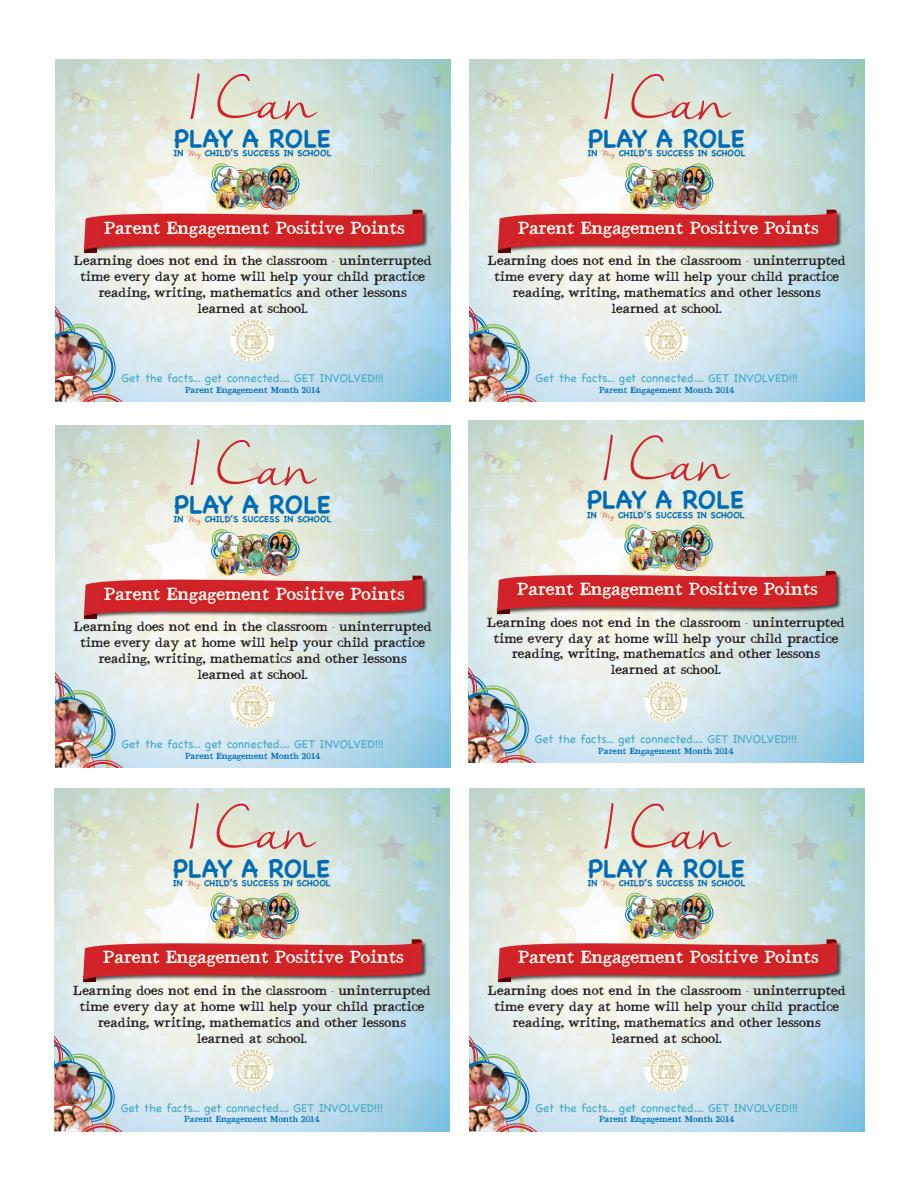
<style>
.page{position:relative;width:918px;height:1188px;background:#fff}
.page>*{position:absolute;margin:0;border:0;box-sizing:border-box;transform-origin:0 0}
.t1{font:52.65px "Nella Sue Demo";color:#d1232a}
.t2{font:700 24.9px "Chalkboard";color:#006bb6}
.t3{font:17.55px "Bodoni Hand";color:#fff}
.t4{font:13.2px/15.8px "Bodoni Hand";color:#231f20;text-align:center}
.t5{font:11.7px "Chalkboard";color:#45a9c5}
.t6{font:700 8.85px "Chalkboard";color:#006bb6}
.t7{font:8.85px "Bodoni Hand";color:#006bb6}
.s1{font-family:"Nella Sue Demo";font-weight:400;font-size:7.05px;color:#c63e3a}
</style>
<div class="page">
<div style="left:496px;top:572px;width:345px;height:45px;background:#231f20;opacity:.75"></div>
<img style="left:497px;top:524px;width:339px;height:91px">
<div style="left:512px;top:576px;width:314px;height:32px;background:#d12226"></div>
<img style="left:642px;top:678px;width:48px;height:46px">
<img style="left:468px;top:658px;width:80px;height:105px">
<div style="left:497px;top:211px;width:345px;height:44px;background:#231f20;opacity:.75"></div>
<img style="left:498px;top:163px;width:339px;height:91px">
<div style="left:512px;top:214px;width:315px;height:33px;background:#d12226"></div>
<img style="left:643px;top:317px;width:48px;height:46px">
<img style="left:469px;top:297px;width:80px;height:105px">
<div style="left:83px;top:211px;width:345px;height:44px;background:#231f20;opacity:.75"></div>
<img style="left:84px;top:163px;width:339px;height:91px">
<div style="left:98px;top:214px;width:315px;height:33px;background:#d12226"></div>
<img style="left:229px;top:317px;width:48px;height:46px">
<img style="left:55px;top:297px;width:80px;height:105px">
<div style="left:83px;top:577px;width:345px;height:44px;background:#231f20;opacity:.75"></div>
<img style="left:84px;top:529px;width:339px;height:91px">
<div style="left:98px;top:580px;width:315px;height:33px;background:#d12226"></div>
<img style="left:229px;top:683px;width:48px;height:46px">
<img style="left:55px;top:663px;width:80px;height:105px">
<div style="left:82px;top:941px;width:345px;height:44px;background:#231f20;opacity:.75"></div>
<img style="left:83px;top:892px;width:339px;height:91px">
<div style="left:98px;top:944px;width:314px;height:32px;background:#d12226"></div>
<img style="left:228px;top:1046px;width:48px;height:46px">
<img style="left:54px;top:1026px;width:80px;height:105px">
<div style="left:497px;top:941px;width:345px;height:44px;background:#231f20;opacity:.75"></div>
<img style="left:498px;top:892px;width:339px;height:91px">
<div style="left:512px;top:944px;width:315px;height:32px;background:#d12226"></div>
<img style="left:643px;top:1046px;width:48px;height:46px">
<img style="left:469px;top:1026px;width:80px;height:105px">
<h1 class="t1" style="left:190px;top:70px;width:127px">I Can</h1>
<h1 class="t1" style="left:604px;top:70px;width:127px">I Can</h1>
<h2 class="t2" style="left:174px;top:124px;width:158px">PLAY A ROLE</h2>
<p class="t6" style="left:174px;top:148px;width:159px">IN <span class="s1">My</span> CHILD’S SUCCESS IN SCHOOL</p>
<h2 class="t2" style="left:588px;top:124px;width:158px">PLAY A ROLE</h2>
<p class="t6" style="left:588px;top:148px;width:159px">IN <span class="s1">My</span> CHILD’S SUCCESS IN SCHOOL</p>
<h3 class="t3" style="left:104px;top:220px;width:302px">Parent Engagement Positive Points</h3>
<h3 class="t3" style="left:518px;top:220px;width:302px">Parent Engagement Positive Points</h3>
<p class="t4" style="left:74px;top:255px;width:359px">Learning does not end in the classroom - uninterrupted time every day at home will help your child practice reading, writing, mathematics and other lessons learned at school.</p>
<p class="t4" style="left:488px;top:255px;width:359px">Learning does not end in the classroom - uninterrupted time every day at home will help your child practice reading, writing, mathematics and other lessons learned at school.</p>
<p class="t5" style="left:122px;top:371px;width:264px">Get the facts... get connected.... GET INVOLVED!!!</p>
<p class="t7" style="left:185px;top:386px;width:137px">Parent Engagement Month 2014</p>
<p class="t5" style="left:536px;top:371px;width:264px">Get the facts... get connected.... GET INVOLVED!!!</p>
<p class="t7" style="left:599px;top:386px;width:137px">Parent Engagement Month 2014</p>
<h1 class="t1" style="left:190px;top:436px;width:127px">I Can</h1>
<h1 class="t1" style="left:604px;top:431px;width:127px">I Can</h1>
<h2 class="t2" style="left:174px;top:490px;width:158px">PLAY A ROLE</h2>
<p class="t6" style="left:174px;top:514px;width:159px">IN <span class="s1">My</span> CHILD’S SUCCESS IN SCHOOL</p>
<h2 class="t2" style="left:587px;top:485px;width:158px">PLAY A ROLE</h2>
<p class="t6" style="left:587px;top:509px;width:159px">IN <span class="s1">My</span> CHILD’S SUCCESS IN SCHOOL</p>
<h3 class="t3" style="left:104px;top:586px;width:302px">Parent Engagement Positive Points</h3>
<h3 class="t3" style="left:517px;top:581px;width:302px">Parent Engagement Positive Points</h3>
<p class="t4" style="left:74px;top:621px;width:359px">Learning does not end in the classroom - uninterrupted time every day at home will help your child practice reading, writing, mathematics and other lessons learned at school.</p>
<p class="t4" style="left:487px;top:616px;width:359px">Learning does not end in the classroom - uninterrupted time every day at home will help your child practice reading, writing, mathematics and other lessons learned at school.</p>
<p class="t5" style="left:122px;top:737px;width:264px">Get the facts... get connected.... GET INVOLVED!!!</p>
<p class="t7" style="left:185px;top:752px;width:137px">Parent Engagement Month 2014</p>
<p class="t5" style="left:535px;top:732px;width:264px">Get the facts... get connected.... GET INVOLVED!!!</p>
<p class="t7" style="left:598px;top:747px;width:137px">Parent Engagement Month 2014</p>
<h1 class="t1" style="left:190px;top:799px;width:127px">I Can</h1>
<h1 class="t1" style="left:604px;top:799px;width:127px">I Can</h1>
<h2 class="t2" style="left:173px;top:853px;width:158px">PLAY A ROLE</h2>
<p class="t6" style="left:173px;top:878px;width:159px">IN <span class="s1">My</span> CHILD’S SUCCESS IN SCHOOL</p>
<h2 class="t2" style="left:588px;top:853px;width:158px">PLAY A ROLE</h2>
<p class="t6" style="left:588px;top:878px;width:159px">IN <span class="s1">My</span> CHILD’S SUCCESS IN SCHOOL</p>
<h3 class="t3" style="left:103px;top:949px;width:302px">Parent Engagement Positive Points</h3>
<h3 class="t3" style="left:518px;top:949px;width:302px">Parent Engagement Positive Points</h3>
<p class="t4" style="left:73px;top:984px;width:359px">Learning does not end in the classroom - uninterrupted time every day at home will help your child practice reading, writing, mathematics and other lessons learned at school.</p>
<p class="t4" style="left:488px;top:984px;width:359px">Learning does not end in the classroom - uninterrupted time every day at home will help your child practice reading, writing, mathematics and other lessons learned at school.</p>
<p class="t5" style="left:121px;top:1101px;width:264px">Get the facts... get connected.... GET INVOLVED!!!</p>
<p class="t7" style="left:184px;top:1115px;width:137px">Parent Engagement Month 2014</p>
<p class="t5" style="left:536px;top:1101px;width:264px">Get the facts... get connected.... GET INVOLVED!!!</p>
<p class="t7" style="left:599px;top:1115px;width:137px">Parent Engagement Month 2014</p>
</div>
